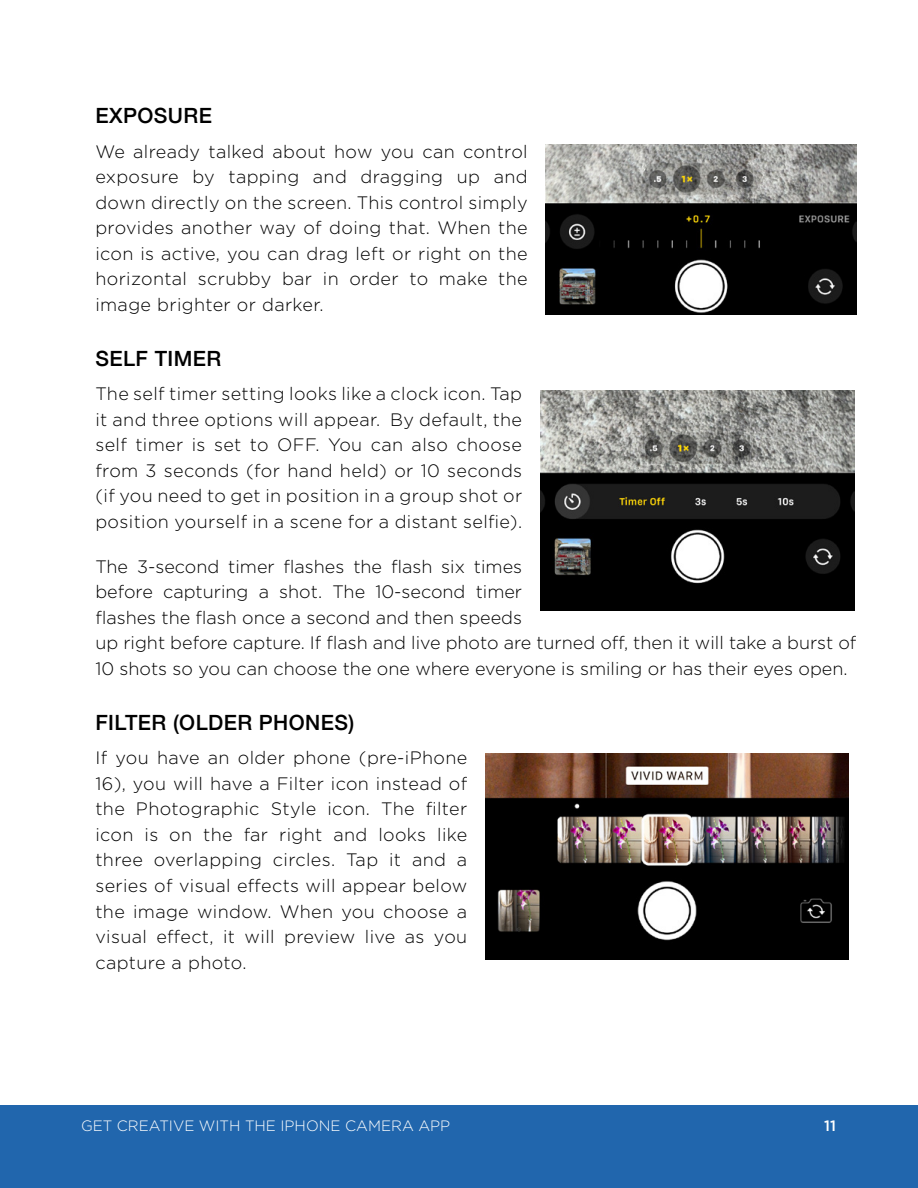
<style>
.page{position:relative;width:918px;height:1188px;background:#fff}
.page>*{position:absolute;margin:0;border:0;box-sizing:border-box;transform-origin:0 0}
.t1{font:500 21px "Helvetica Neue";letter-spacing:.02em;color:#000}
.t2{font:300 18px/25.5px "Gotham";color:#000;text-align:justify}
.t3{font:300 15px "Gotham";color:#fff}
.t4{font:500 15px "Gotham";color:#fff}
</style>
<div class="page">
<div style="left:0;top:1105px;width:918px;height:83px;background:#2166ad"></div>
<img style="left:540px;top:391px;width:315px;height:219px">
<img style="left:546px;top:144px;width:310px;height:171px">
<img style="left:485px;top:753px;width:363px;height:206px">
<p class="t1" style="left:95px;top:99px;width:118px">EXPOSURE</p>
<p class="t2" style="left:95px;top:138px;width:434px">We already talked about how you can control exposure by tapping and dragging up and down directly on the screen. This control simply provides another way of doing that. When the icon is active, you can drag left or right on the horizontal scrubby bar in order to make the image brighter or darker.</p>
<p class="t1" style="left:95px;top:341px;width:127px">SELF TIMER</p>
<p class="t2" style="left:95px;top:381px;width:428px">The self timer setting looks like a clock icon. Tap it and three options will appear. By default, the self timer is set to OFF. You can also choose from 3 seconds (for hand held) or 10 seconds (if you need to get in position in a group shot or position yourself in a scene for a distant selfie).</p>
<p class="t2" style="left:95px;top:553px;width:763px;text-align:left">The 3-second timer flashes the flash six times<br>before capturing a shot. The 10-second timer<br>flashes the flash once a second and then speeds<br>up right before capture. If flash and live photo are turned off, then it will take a burst of 10 shots so you can choose the one where everyone is smiling or has their eyes open.</p>
<p class="t1" style="left:95px;top:706px;width:260px">FILTER (OLDER PHONES)</p>
<p class="t2" style="left:95px;top:745px;width:373px">If you have an older phone (pre-iPhone 16), you will have a Filter icon instead of the Photographic Style icon. The filter icon is on the far right and looks like three overlapping circles. Tap it and a series of visual effects will appear below the image window. When you choose a visual effect, it will preview live as you capture a photo.</p>
<p class="t3" style="left:81px;top:1117px;width:371px">GET CREATIVE WITH THE IPHONE CAMERA APP</p>
<p class="t4" style="left:824px;top:1116px;width:13px">11</p>
</div>
